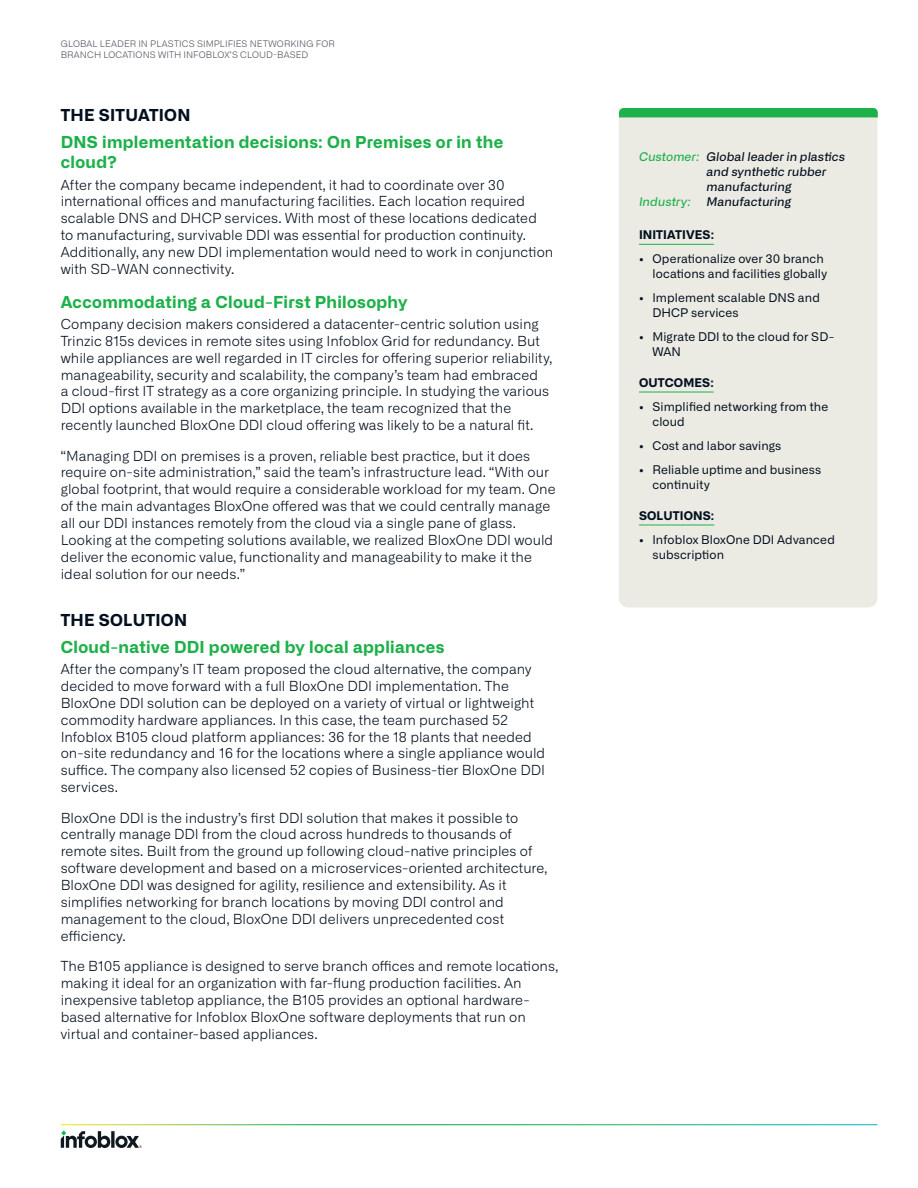
<style>
.page{position:relative;width:918px;height:1188px;background:#fff}
.page>*{position:absolute;margin:0;border:0;box-sizing:border-box;transform-origin:0 0}
.Heading_Level_1{font:700 16.5px/20.2px "Alliance No.2";letter-spacing:.02em;color:#1eb14b}
.Section{font:700 16.5px "Alliance No.2";letter-spacing:.015em;color:#030f1e}
.Body_text{font:300 13.8px/16.8px "Alliance No.1";letter-spacing:.005em;color:#030f1e}
.t1{font:12px/14.7px "Alliance No.1";letter-spacing:.01em;color:#030f1e}
.t2{font:italic 500 12px "Alliance No.2";letter-spacing:.01em;color:#030f1e}
.Side-bar_Section{font:700 12px "Alliance No.2";letter-spacing:.01em;color:#030f1e}
.t3{font:italic 500 12px "Alliance No.2";letter-spacing:.01em;color:#1eb14b}
.t4{font:300 9px/10.5px "Alliance No.1";letter-spacing:.015em;color:#4d515e}
.s1{color:#1eb14b}
</style>
<div class="page">
<svg style="left:61px;top:1131px;width:81px;height:17px"></svg>
<div style="left:619px;top:117px;width:259px;height:491px;background:#ebebe4"></div>
<hr style="left:639px;top:244px;width:75px;height:1px;background:#1eb14b">
<hr style="left:639px;top:392px;width:75px;height:1px;background:#1eb14b">
<hr style="left:639px;top:525px;width:75px;height:1px;background:#1eb14b">
<div style="left:619px;top:108px;width:259px;height:9px;background:#1eb14b"></div>
<p class="t4" style="left:61px;top:39px;width:276px">GLOBAL LEADER IN PLASTICS SIMPLIFIES NETWORKING FOR<br>BRANCH LOCATIONS WITH INFOBLOX’S CLOUD-BASED</p>
<p class="Section" style="left:61px;top:104px;width:131px">THE SITUATION</p>
<p class="Heading_Level_1" style="left:61px;top:132px;width:444px">DNS implementation decisions: On Premises or in the cloud?</p>
<p class="Body_text" style="left:61px;top:176px;width:494px">After the company became independent, it had to coordinate over 30 international offices and manufacturing facilities. Each location required scalable DNS and DHCP services. With most of these locations dedicated<br>to manufacturing, survivable DDI was essential for production continuity.<br>Additionally, any new DDI implementation would need to work in conjunction with SD-WAN connectivity.</p>
<p class="Heading_Level_1" style="left:61px;top:292px;width:348px">Accommodating a Cloud-First Philosophy</p>
<p class="Body_text" style="left:61px;top:316px;width:493px">Company decision makers considered a datacenter-centric solution using Trinzic 815s devices in remote sites using Infoblox Grid for redundancy. But while appliances are well regarded in IT circles for offering superior reliability, manageability, security and scalability, the company’s team had embraced<br>a cloud-first IT strategy as a core organizing principle. In studying the various DDI options available in the marketplace, the team recognized that the recently launched BloxOne DDI cloud offering was likely to be a natural fit.</p>
<p class="Body_text" style="left:61px;top:447px;width:496px">“Managing DDI on premises is a proven, reliable best practice, but it does require on-site administration,” said the team’s infrastructure lead. “With our global footprint, that would require a considerable workload for my team. One of the main advantages BloxOne offered was that we could centrally manage all our DDI instances remotely from the cloud via a single pane of glass.<br>Looking at the competing solutions available, we realized BloxOne DDI would deliver the economic value, functionality and manageability to make it the ideal solution for our needs.”</p>
<p class="Section" style="left:61px;top:609px;width:128px">THE SOLUTION</p>
<p class="Heading_Level_1" style="left:61px;top:637px;width:385px">Cloud-native DDI powered by local appliances</p>
<p class="Body_text" style="left:61px;top:661px;width:486px">After the company’s IT team proposed the cloud alternative, the company decided to move forward with a full BloxOne DDI implementation. The BloxOne DDI solution can be deployed on a variety of virtual or lightweight commodity hardware appliances. In this case, the team purchased 52<br>Infoblox B105 cloud platform appliances: 36 for the 18 plants that needed on-site redundancy and 16 for the locations where a single appliance would suffice. The company also licensed 52 copies of Business-tier BloxOne DDI services.</p>
<p class="Body_text" style="left:61px;top:809px;width:488px">BloxOne DDI is the industry’s first DDI solution that makes it possible to centrally manage DDI from the cloud across hundreds to thousands of remote sites. Built from the ground up following cloud-native principles of software development and based on a microservices-oriented architecture, BloxOne DDI was designed for agility, resilience and extensibility. As it simplifies networking for branch locations by moving DDI control and management to the cloud, BloxOne DDI delivers unprecedented cost efficiency.</p>
<p class="Body_text" style="left:61px;top:958px;width:499px">The B105 appliance is designed to serve branch offices and remote locations, making it ideal for an organization with far-flung production facilities. An inexpensive tabletop appliance, the B105 provides an optional hardware&shy;based alternative for Infoblox BloxOne software deployments that run on virtual and container-based appliances.</p>
<p class="t2" style="left:639px;top:149px;width:207px"><span class="s1">Customer:</span> Global leader in plastics</p>
<p class="t2" style="left:706px;top:164px;width:121px">and synthetic rubber</p>
<p class="t2" style="left:706px;top:179px;width:87px">manufacturing</p>
<p class="t3" style="left:639px;top:194px;width:53px">Industry:</p>
<p class="t2" style="left:706px;top:194px;width:86px">Manufacturing</p>
<p class="Side-bar_Section" style="left:639px;top:227px;width:77px">INITIATIVES:</p>
<p class="t1" style="left:639px;top:252px;width:189px;text-align:right">• Operationalize over 30 branch locations and facilities globally</p>
<p class="t1" style="left:652px;top:290px;width:169px;text-indent:-14px">• Implement scalable DNS and<br>DHCP services</p>
<p class="t1" style="left:652px;top:329px;width:183px;text-indent:-14px">• Migrate DDI to the cloud for SD-<br>WAN</p>
<p class="Side-bar_Section" style="left:639px;top:374px;width:76px">OUTCOMES:</p>
<p class="t1" style="left:652px;top:399px;width:177px;text-indent:-14px">• Simplified networking from the cloud</p>
<p class="t1" style="left:639px;top:438px;width:144px">• Cost and labor savings</p>
<p class="t1" style="left:652px;top:462px;width:170px;text-indent:-14px">• Reliable uptime and business continuity</p>
<p class="Side-bar_Section" style="left:639px;top:507px;width:77px">SOLUTIONS:</p>
<p class="t1" style="left:652px;top:532px;width:184px;text-indent:-14px">• Infoblox BloxOne DDI Advanced subscription</p>
</div>
